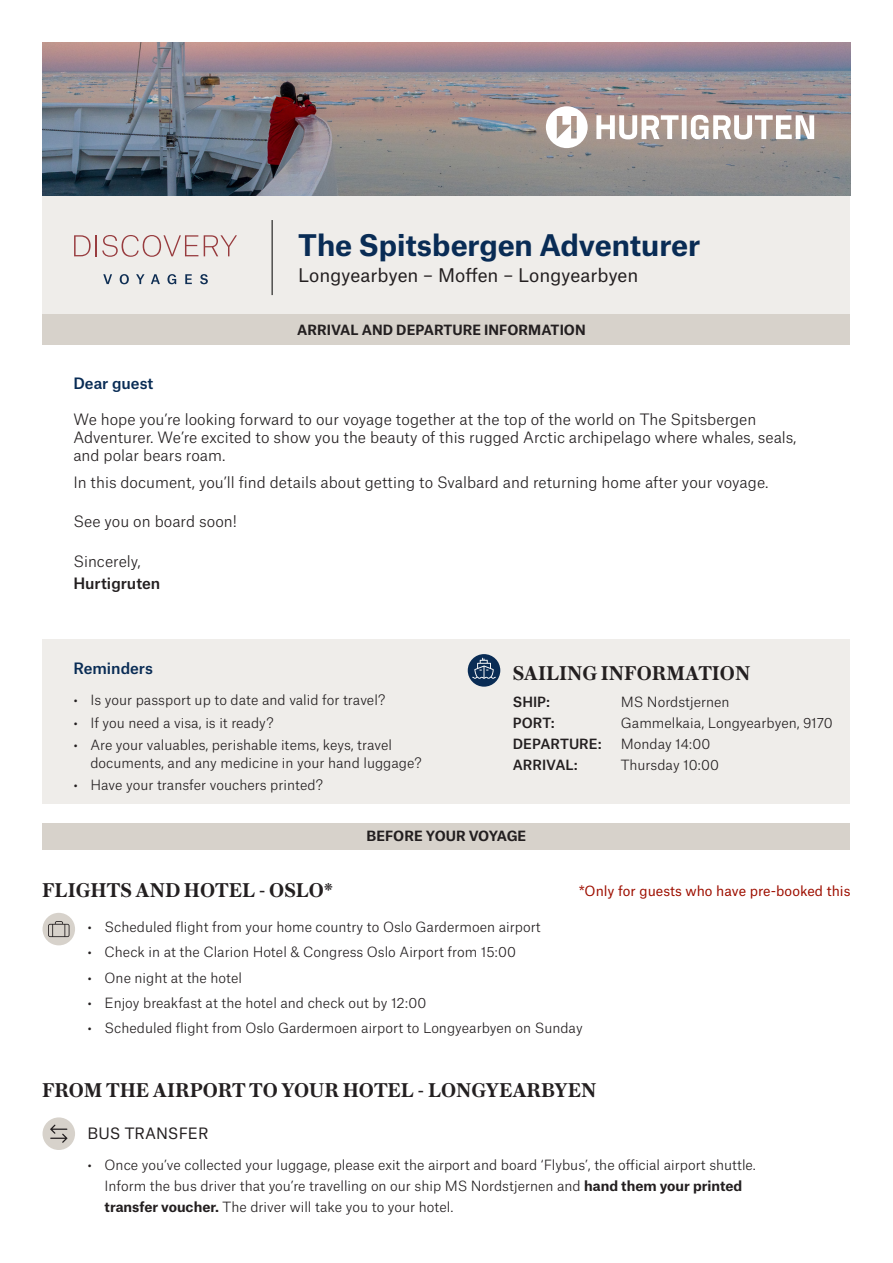
<style>
.page{position:relative;width:893px;height:1263px;background:#fff}
.page>*{position:absolute;margin:0;border:0;box-sizing:border-box;transform-origin:0 0}
.t1{font:700 28.5px "Atlas Grotesk";letter-spacing:-.005em;color:#092c55}
.t2{font:600 21px "Austin Text";color:#231f20}
.t3{font:18px "Atlas Grotesk";color:#231f20}
.t4{font:300 15px/18px "Atlas Grotesk";color:#231f20}
.t5{font:500 15px "Atlas Grotesk";color:#092c55}
.t6{font:500 15px "Atlas Grotesk";color:#231f20}
.t7{font:15px "Atlas Grotesk";color:#231f20}
.t8{font:300 13.5px/21px "Atlas Grotesk";color:#231f20}
.t9{font:700 13.5px "Atlas Grotesk";color:#231f20}
.t10{font:13.5px "Atlas Grotesk";color:#9e0f00}
.t11{font:500 13.5px "Atlas Grotesk";color:#231f20}
.s1{font-weight:700}
</style>
<div class="page">
<div style="left:43px;top:195px;width:807px;height:119px;background:#efedea"></div>
<div style="left:43px;top:314px;width:807px;height:30px;background:#d7d2cb"></div>
<img style="left:43px;top:43px;width:807px;height:152px">
<div style="left:43px;top:639px;width:807px;height:165px;background:#efedea"></div>
<div style="left:43px;top:823px;width:807px;height:27px;background:#d7d2cb"></div>
<hr style="left:272px;top:220px;width:1px;height:75px;background:#000">
<div style="left:468px;top:654px;width:32px;height:33px;background:#092c55;border-radius:50%"></div>
<svg style="left:472px;top:658px;width:24px;height:21px"></svg>
<svg style="left:103px;top:274px;width:9px;height:10px"></svg>
<svg style="left:120px;top:274px;width:9px;height:10px"></svg>
<svg style="left:136px;top:274px;width:9px;height:10px"></svg>
<svg style="left:151px;top:274px;width:9px;height:10px"></svg>
<svg style="left:167px;top:274px;width:9px;height:10px"></svg>
<svg style="left:185px;top:274px;width:7px;height:10px"></svg>
<svg style="left:200px;top:274px;width:8px;height:10px"></svg>
<svg style="left:74px;top:235px;width:124px;height:22px"></svg>
<svg style="left:204px;top:235px;width:33px;height:21px"></svg>
<svg style="left:546px;top:106px;width:42px;height:42px"></svg>
<svg style="left:596px;top:115px;width:218px;height:24px"></svg>
<div style="left:43px;top:913px;width:32px;height:32px;background:#d7d2cb;border-radius:50%"></div>
<div style="left:43px;top:1117px;width:32px;height:33px;background:#d7d2cb;border-radius:50%"></div>
<svg style="left:48px;top:921px;width:22px;height:16px"></svg>
<svg style="left:50px;top:1124px;width:18px;height:19px"></svg>
<p class="t1" style="left:298px;top:222px;width:404px">The Spitsbergen Adventurer</p>
<p class="t3" style="left:298px;top:261px;width:342px">Longyearbyen – Moffen – Longyearbyen</p>
<p class="t9" style="left:297px;top:318px;width:290px">ARRIVAL AND DEPARTURE INFORMATION</p>
<p class="t5" style="left:73px;top:371px;width:81px">Dear guest</p>
<p class="t4" style="left:73px;top:409px;width:725px">We hope you’re looking forward to our voyage together at the top of the world on The Spitsbergen<br>Adventurer. We’re excited to show you the beauty of this rugged Arctic archipelago where whales, seals, and polar bears roam.</p>
<p class="t4" style="left:73px;top:472px;width:697px">In this document, you’ll find details about getting to Svalbard and returning home after your voyage.</p>
<p class="t4" style="left:73px;top:511px;width:165px">See you on board soon!</p>
<p class="t4" style="left:73px;top:551px;width:69px">Sincerely,</p>
<p class="t6" style="left:73px;top:571px;width:89px">Hurtigruten</p>
<p class="t5" style="left:73px;top:656px;width:81px">Reminders</p>
<p class="t8" style="left:73px;top:688px;width:313px">• Is your passport up to date and valid for travel?</p>
<p class="t8" style="left:73px;top:711px;width:202px">• If you need a visa, is it ready?</p>
<p class="t8" style="left:90px;top:734px;width:333px;line-height:18px;text-indent:-17px">• Are your valuables, perishable items, keys, travel documents, and any medicine in your hand luggage?</p>
<p class="t8" style="left:73px;top:773px;width:251px">• Have your transfer vouchers printed?</p>
<p class="t2" style="left:513px;top:658px;width:239px">SAILING INFORMATION</p>
<p class="t11" style="left:513px;top:691px;width:39px">SHIP:</p>
<p class="t8" style="left:621px;top:690px;width:110px">MS Nordstjernen</p>
<p class="t11" style="left:513px;top:712px;width:43px">PORT:</p>
<p class="t8" style="left:621px;top:711px;width:213px">Gammelkaia, Longyearbyen, 9170</p>
<p class="t11" style="left:513px;top:733px;width:90px">DEPARTURE:</p>
<p class="t8" style="left:621px;top:732px;width:91px">Monday 14:00</p>
<p class="t11" style="left:513px;top:754px;width:66px">ARRIVAL:</p>
<p class="t8" style="left:621px;top:753px;width:100px">Thursday 10:00</p>
<p class="t2" style="left:42px;top:875px;width:292px">FLIGHTS AND HOTEL - OSLO*</p>
<p class="t9" style="left:367px;top:825px;width:161px">BEFORE YOUR VOYAGE</p>
<p class="t10" style="left:579px;top:880px;width:273px">*Only for guests who have pre-booked this</p>
<p class="t8" style="left:88px;top:915px;width:455px">• Scheduled flight from your home country to Oslo Gardermoen airport</p>
<p class="t8" style="left:88px;top:940px;width:430px">• Check in at the Clarion Hotel &amp; Congress Oslo Airport from 15:00</p>
<p class="t8" style="left:88px;top:966px;width:156px">• One night at the hotel</p>
<p class="t8" style="left:88px;top:991px;width:340px">• Enjoy breakfast at the hotel and check out by 12:00</p>
<p class="t8" style="left:88px;top:1016px;width:497px">• Scheduled flight from Oslo Gardermoen airport to Longyearbyen on Sunday</p>
<p class="t2" style="left:42px;top:1075px;width:556px">FROM THE AIRPORT TO YOUR HOTEL - LONGYEARBYEN</p>
<p class="t7" style="left:88px;top:1121px;width:122px">BUS TRANSFER</p>
<p class="t8" style="left:105px;top:1153px;width:653px;text-indent:-17px">• Once you’ve collected your luggage, please exit the airport and board ‘Flybus’, the official airport shuttle.<br>Inform the bus driver that you’re travelling on our ship MS Nordstjernen and <span class="s1">hand them your printed transfer voucher.</span> The driver will take you to your hotel.</p>
</div>
